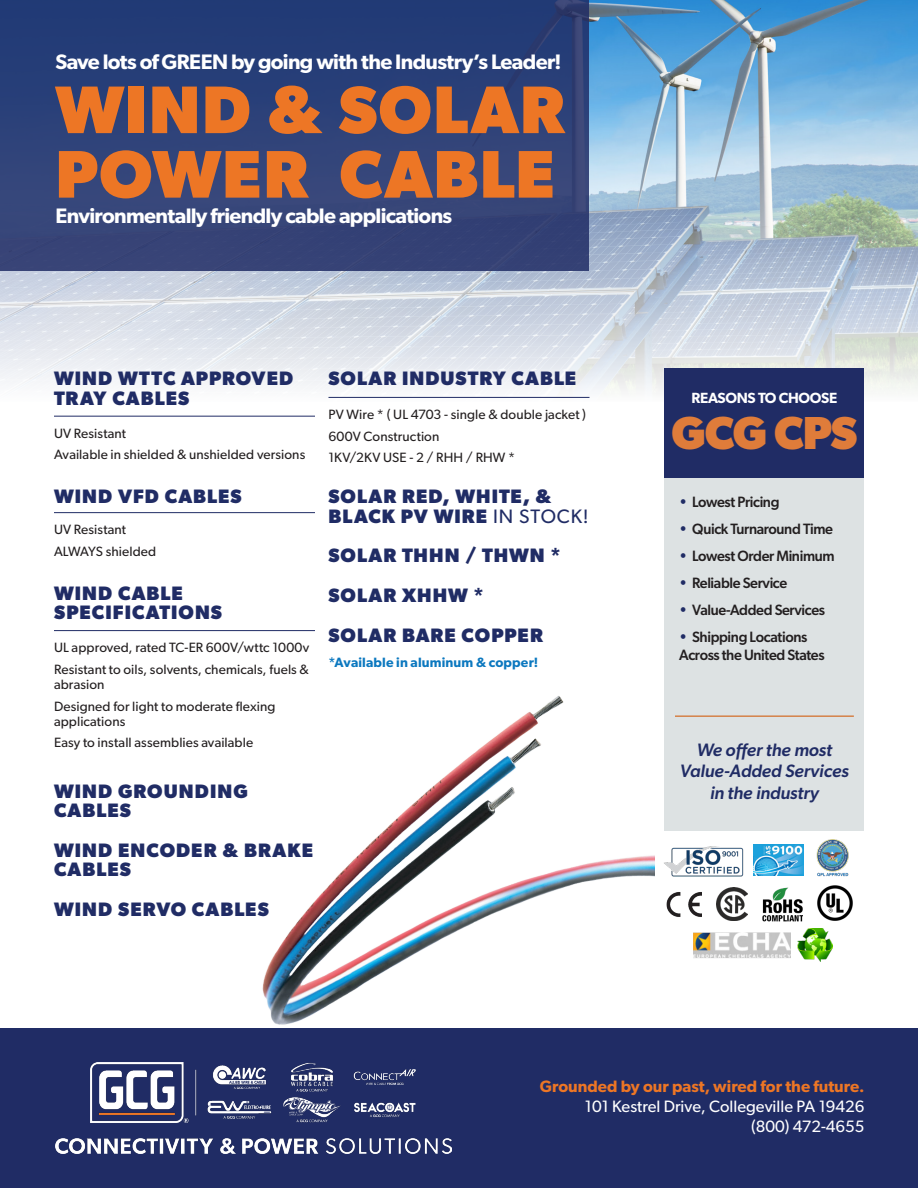
<style>
.page{position:relative;width:918px;height:1188px;background:#fff}
.page>*{position:absolute;margin:0;border:0;box-sizing:border-box;transform-origin:0 0}
.t1{font:700 67.5px/64.5px "Gibson";letter-spacing:.02em;color:#ed7625}
.t2{font:700 46.35px "Gibson";letter-spacing:-.02em;color:#df7c3a}
.t3{font:600 21px "Gibson";letter-spacing:-.03em;color:#fff}
.t4{font:700 19.5px/19.5px "Gibson";letter-spacing:.055em;color:#202c65}
.t5{font:italic 500 18px "Gibson";color:#202c65}
.t6{font:16.5px "Gibson";color:#fff}
.t7{font:600 16.5px "Gibson";color:#ed7625}
.t8{font:500 15px/18px "Gibson";letter-spacing:-.025em;color:#231f20;scale:.96 1}
.t9{font:600 14.85px "Gibson";letter-spacing:-.02em;color:#fff}
.Sell_sheet_entries{font:13.5px/15px "Gibson";letter-spacing:.01em;color:#231f20}
.Sell_sheet_entries-2{font:600 13.5px "Gibson";letter-spacing:.01em;color:#0c78bf}
.s1{font-weight:400}
.s2{color:#202c65}
</style>
<div class="page">
<img style="left:0;top:0;width:918px;height:402px">
<div style="left:0;top:0;width:590px;height:272px;background:linear-gradient(to right,#2d4179,#2f4177)"></div>
<div style="left:0;top:1028px;width:918px;height:160px;background:#202c65"></div>
<div style="left:665px;top:387px;width:199px;height:444px;background:#dde2e3"></div>
<div style="left:665px;top:368px;width:199px;height:109px;background:#202c65"></div>
<hr style="left:675px;top:715px;width:179px;height:2px;background:#d58249">
<img style="left:56px;top:1063px;width:395px;height:90px">
<img style="left:717px;top:887px;width:31px;height:34px">
<img style="left:762px;top:887px;width:40px;height:35px">
<img style="left:817px;top:885px;width:36px;height:36px">
<img style="left:754px;top:844px;width:50px;height:32px">
<img style="left:664px;top:846px;width:80px;height:31px">
<img style="left:798px;top:928px;width:34px;height:33px">
<img style="left:694px;top:932px;width:96px;height:26px">
<img style="left:666px;top:892px;width:36px;height:25px">
<img style="left:816px;top:839px;width:33px;height:38px">
<hr style="left:54px;top:416px;width:261px;height:1px;background:#202c65">
<hr style="left:54px;top:630px;width:261px;height:1px;background:#202c65">
<hr style="left:328px;top:397px;width:262px;height:1px;background:#202c65">
<hr style="left:54px;top:512px;width:261px;height:1px;background:#202c65">
<img style="left:218px;top:696px;width:437px;height:369px">
<p class="t3" style="left:56px;top:49px;width:507px">Save lots of GREEN by going with the Industry’s Leader!</p>
<p class="t1" style="left:56px;top:76px;width:511px">WIND &amp; SOLAR<br>POWER CABLE</p>
<p class="t3" style="left:56px;top:203px;width:398px">Environmentally friendly cable applications</p>
<p class="t4" style="left:54px;top:368px;width:241px">WIND WTTC APPROVED</p>
<p class="t4" style="left:54px;top:388px;width:137px">TRAY CABLES</p>
<p class="Sell_sheet_entries" style="left:54px;top:425px;width:74px">UV Resistant</p>
<p class="Sell_sheet_entries" style="left:54px;top:447px;width:253px">Available in shielded &amp; unshielded versions</p>
<p class="t4" style="left:54px;top:486px;width:189px">WIND VFD CABLES</p>
<p class="Sell_sheet_entries" style="left:54px;top:522px;width:74px">UV Resistant</p>
<p class="Sell_sheet_entries" style="left:54px;top:544px;width:104px">ALWAYS shielded</p>
<p class="t4" style="left:54px;top:583px;width:170px">WIND CABLE<br>SPECIFICATIONS</p>
<p class="Sell_sheet_entries" style="left:54px;top:640px;width:257px">UL approved, rated TC-ER 600V/wttc 1000v</p>
<p class="Sell_sheet_entries" style="left:54px;top:662px;width:256px">Resistant to oils, solvents, chemicals, fuels &amp; abrasion</p>
<p class="Sell_sheet_entries" style="left:54px;top:698px;width:223px">Designed for light to moderate flexing applications</p>
<p class="Sell_sheet_entries" style="left:54px;top:735px;width:201px">Easy to install assemblies available</p>
<p class="t4" style="left:54px;top:781px;width:195px">WIND GROUNDING<br>CABLES</p>
<p class="t4" style="left:54px;top:840px;width:260px">WIND ENCODER &amp; BRAKE<br>CABLES</p>
<p class="t4" style="left:54px;top:899px;width:216px">WIND SERVO CABLES</p>
<p class="t4" style="left:329px;top:368px;width:249px">SOLAR INDUSTRY CABLE</p>
<p class="Sell_sheet_entries" style="left:329px;top:407px;width:259px">PV Wire * ( UL 4703 - single &amp; double jacket )</p>
<p class="Sell_sheet_entries" style="left:329px;top:428px;width:112px">600V Construction</p>
<p class="Sell_sheet_entries" style="left:329px;top:450px;width:188px">1KV/2KV USE - 2 / RHH / RHW *</p>
<p class="t4" style="left:329px;top:486px;width:262px">SOLAR RED, WHITE, &amp;<br>BLACK PV WIRE <span class="s1">IN STOCK!</span></p>
<p class="t4" style="left:329px;top:546px;width:234px">SOLAR THHN / THWN *</p>
<p class="t4" style="left:329px;top:585px;width:157px">SOLAR XHHW *</p>
<p class="t4" style="left:329px;top:625px;width:216px">SOLAR BARE COPPER</p>
<p class="Sell_sheet_entries-2" style="left:329px;top:655px;width:211px">*Available in aluminum &amp; copper!</p>
<p class="t9" style="left:691px;top:389px;width:147px">REASONS TO CHOOSE</p>
<p class="t2" style="left:672px;top:405px;width:187px">GCG CPS</p>
<p class="t8" style="left:679px;top:492px;width:106px"><span class="s2">•</span> Lowest Pricing</p>
<p class="t8" style="left:679px;top:519px;width:162px"><span class="s2">•</span> Quick Turnaround Time</p>
<p class="t8" style="left:679px;top:546px;width:163px"><span class="s2">•</span> Lowest Order Minimum</p>
<p class="t8" style="left:679px;top:573px;width:114px"><span class="s2">•</span> Reliable Service</p>
<p class="t8" style="left:679px;top:600px;width:153px"><span class="s2">•</span> Value-Added Services</p>
<p class="t8" style="left:679px;top:627px;width:153px"><span class="s2">•</span> Shipping Locations<br>Across the United States</p>
<p class="t5" style="left:697px;top:739px;width:137px">We offer the most</p>
<p class="t5" style="left:680px;top:760px;width:171px">Value-Added Services</p>
<p class="t5" style="left:710px;top:782px;width:110px">in the industry</p>
<p class="t7" style="left:540px;top:1077px;width:326px">Grounded by our past, wired for the future.</p>
<p class="t6" style="left:585px;top:1096px;width:281px">101 Kestrel Drive, Collegeville PA 19426</p>
<p class="t6" style="left:751px;top:1116px;width:115px">(800) 472-4655</p>
</div>
